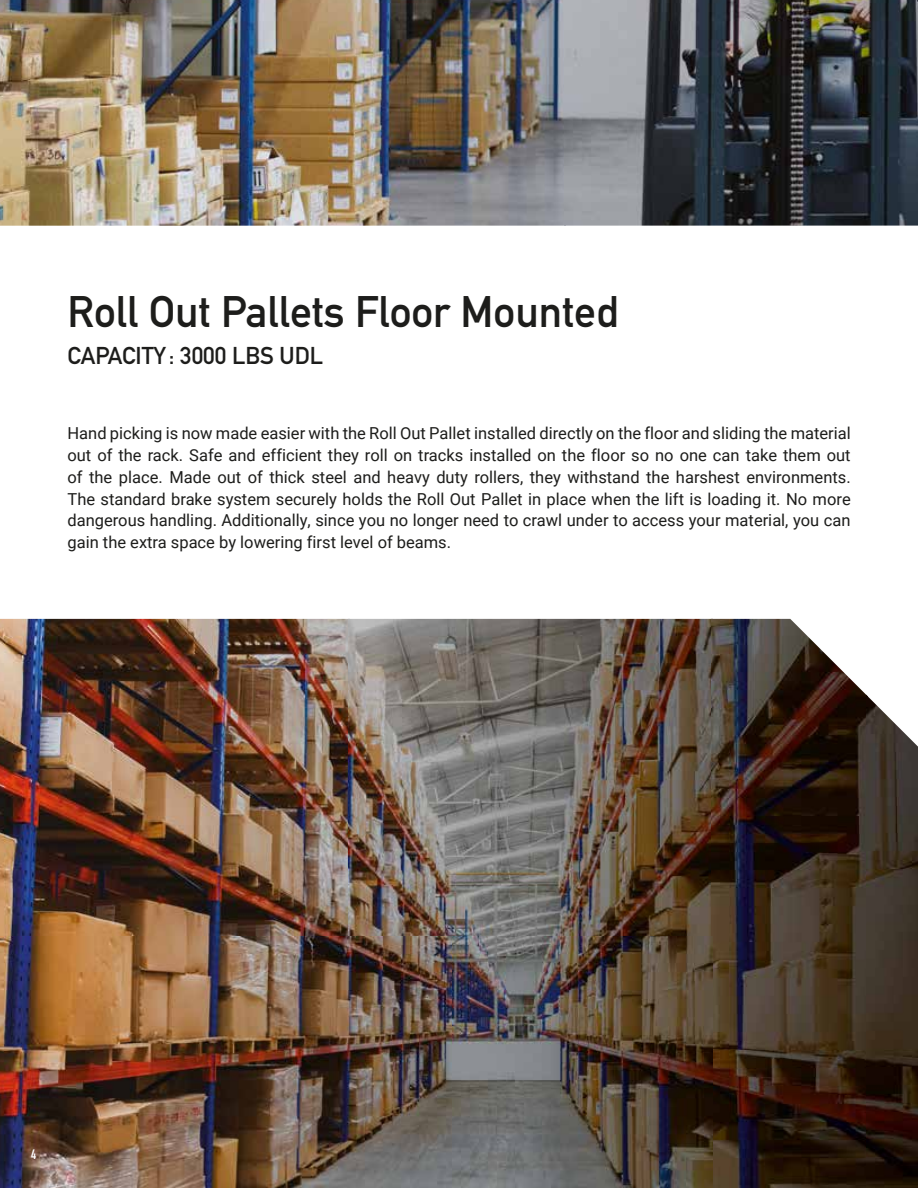
<style>
.page{position:relative;width:918px;height:1188px;background:#fff}
.page>*{position:absolute;margin:0;border:0;box-sizing:border-box;transform-origin:0 0}
.t1{font:700 43.5px "DIN Alternate";color:#1d1d1b}
.t2{font:700 24px "DIN Alternate";color:#1d1d1b}
.t3{font:16.5px/21.8px "Roboto";color:#1d1d1b;text-align:justify}
.t4{font:700 13.5px "DIN Condensed";color:#fff}
</style>
<div class="page">
<img style="left:0;top:619px;width:867px;height:569px">
<img style="left:867px;top:695px;width:51px;height:493px">
<img style="left:0;top:0;width:918px;height:226px">
<h1 class="t1" style="left:68px;top:286px;width:552px">Roll Out Pallets Floor Mounted</h1>
<h2 class="t2" style="left:68px;top:341px;width:257px">CAPACITY : 3000 LBS UDL</h2>
<p class="t3" style="left:68px;top:422px;width:785px">Hand picking is now made easier with the Roll Out Pallet installed directly on the floor and sliding the material out of the rack. Safe and efficient they roll on tracks installed on the floor so no one can take them out of the place. Made out of thick steel and heavy duty rollers, they withstand the harshest environments.<br>The standard brake system securely holds the Roll Out Pallet in place when the lift is loading it. No more dangerous handling. Additionally, since you no longer need to crawl under to access your material, you can gain the extra space by lowering first level of beams.</p>
<p class="t4" style="left:31px;top:1149px;width:7px">4</p>
</div>
